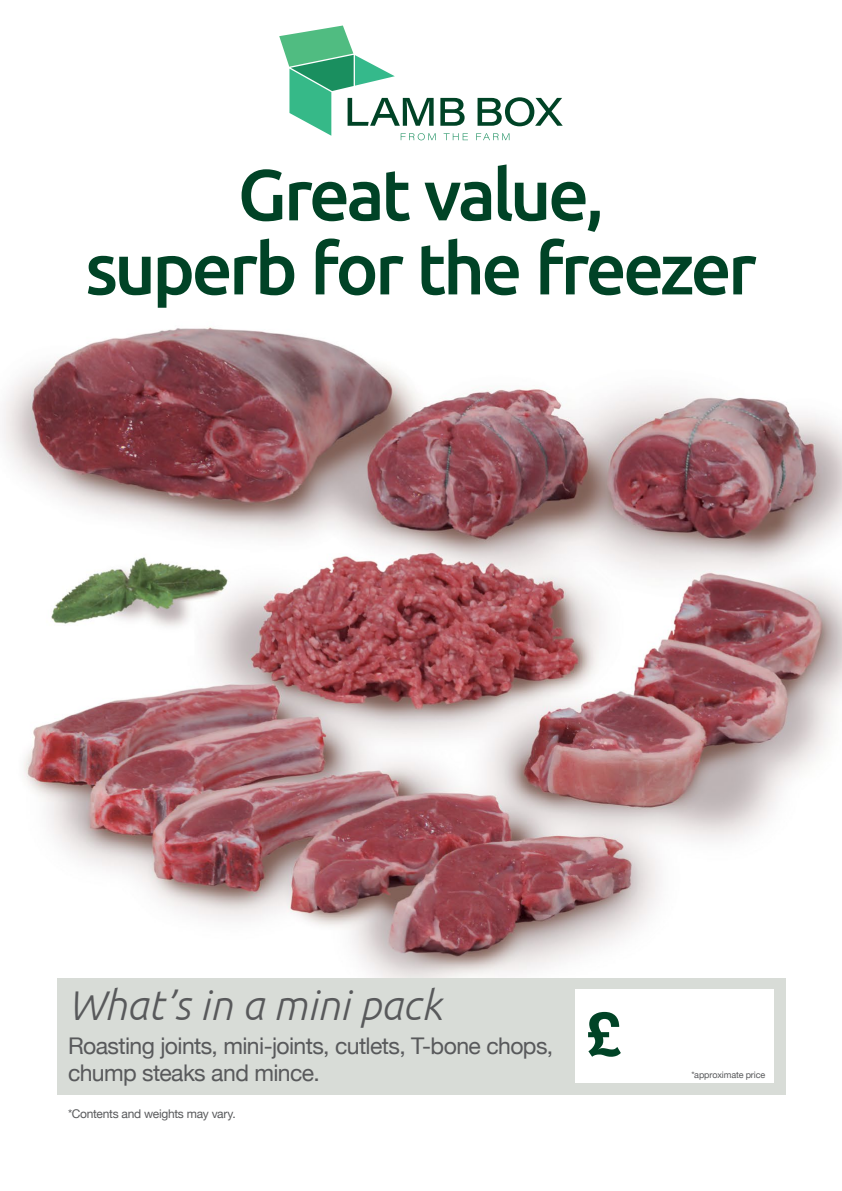
<style>
.page{position:relative;width:842px;height:1191px;background:#fff}
.page>*{position:absolute;margin:0;border:0;box-sizing:border-box;transform-origin:0 0}
.t1{font:500 72px/74px "Ubuntu";letter-spacing:-.05em;color:#004326;text-align:center}
.t2{font:700 60px "Helvetica Neue";color:#004326}
.t3{font:italic 300 41.5px "Ubuntu";color:#58595b}
.t4{font:23px/27.6px "Helvetica Neue";letter-spacing:-.025em;color:#58595b}
.t5{font:12px "Helvetica Neue";letter-spacing:-.02em;color:#58595b}
.t6{font:9px "Helvetica Neue";letter-spacing:-.01em;color:#58595b}
</style>
<div class="page">
<img style="left:2px;top:126px;width:840px;height:969px">
<div style="left:57px;top:978px;width:728px;height:116px;background:#d8dcd7"></div>
<div style="left:575px;top:989px;width:199px;height:94px;background:#fff"></div>
<svg style="left:476px;top:133px;width:33px;height:7px"></svg>
<svg style="left:279px;top:26px;width:189px;height:114px"></svg>
<svg style="left:477px;top:97px;width:86px;height:29px"></svg>
<h1 class="t1" style="left:85px;top:155px;width:673px">Great value,<br>superb for the freezer</h1>
<h3 class="t3" style="left:68px;top:980px;width:375px">What’s in a mini pack</h3>
<p class="t4" style="left:68px;top:1033px;width:487px">Roasting joints, mini-joints, cutlets, T-bone chops, chump steaks and mince.</p>
<p class="t5" style="left:68px;top:1104px;width:169px">*Contents and weights may vary.</p>
<h2 class="t2" style="left:587px;top:987px;width:35px">£</h2>
<p class="t6" style="left:691px;top:1067px;width:76px">*approximate price</p>
</div>
